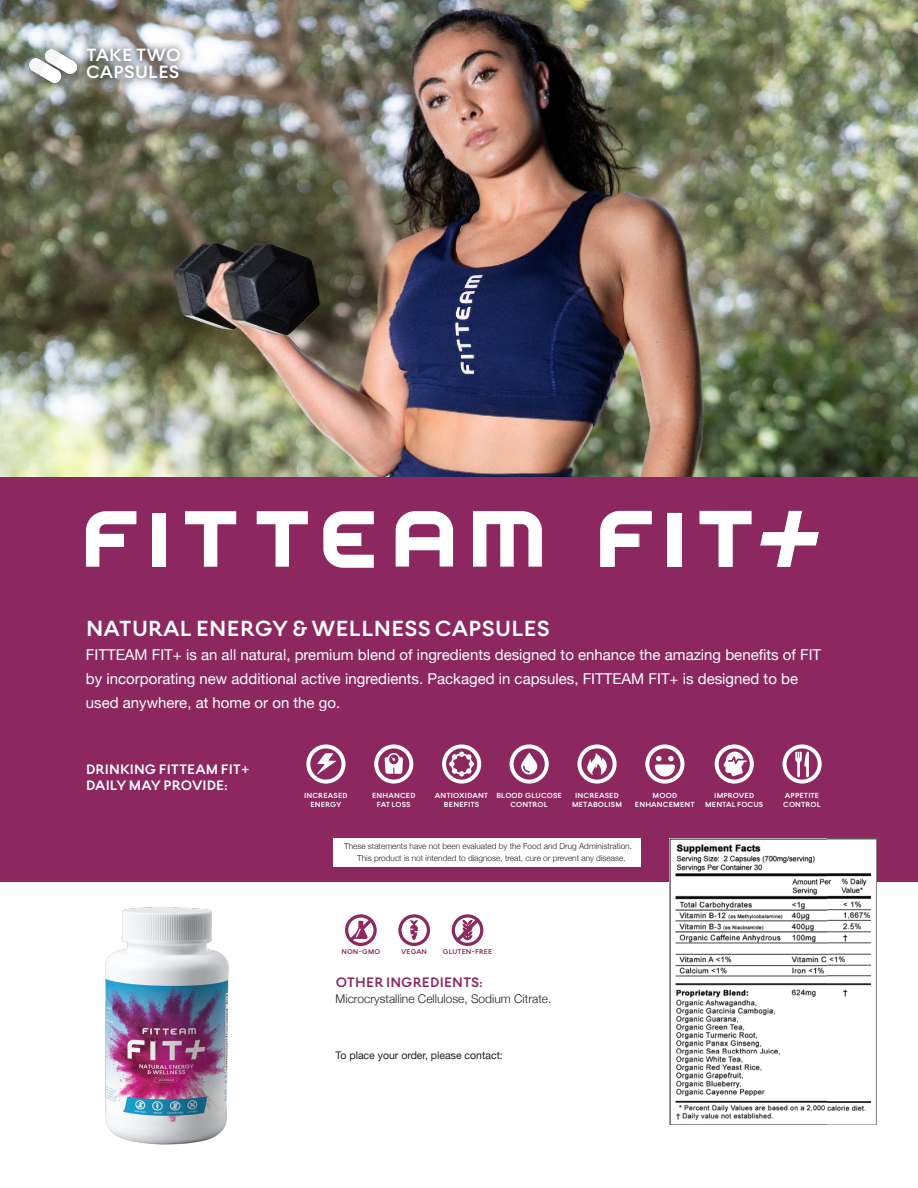
<style>
.page{position:relative;width:918px;height:1188px;background:#fff}
.page>*{position:absolute;margin:0;border:0;box-sizing:border-box;transform-origin:0 0}
.t1{font:700 24px "Firme";letter-spacing:.005em;color:#fff}
.t2{font:700 19.5px "Firme";letter-spacing:.005em;color:#fff}
.t3{font:15px/24px "Helvetica Neue";color:#fff}
.t4{font:700 15px "Firme";letter-spacing:.005em;color:#fff}
.t5{font:700 15px "Firme";letter-spacing:.005em;color:#8c2860}
.t6{font:300 12px "Helvetica Neue";color:#231f20}
.t7{font:10.5px "Helvetica Neue";color:#231f20}
.t8{font:300 8.25px "Helvetica Neue";color:#231f20}
.t9{font:700 8.1px "Firme";letter-spacing:.015em;color:#fff}
.t10{font:700 7.5px "Firme";letter-spacing:.015em;color:#8c2860}
</style>
<div class="page">
<img style="left:0;top:0;width:918px;height:477px">
<svg style="left:85px;top:41px;width:102px;height:44px;background:#9e9e9f"></svg>
<div style="left:0;top:477px;width:918px;height:405px;background:#8c285f"></div>
<svg style="left:373px;top:920px;width:4px;height:21px"></svg>
<svg style="left:398px;top:914px;width:32px;height:32px"></svg>
<svg style="left:452px;top:914px;width:31px;height:32px"></svg>
<svg style="left:306px;top:744px;width:39px;height:40px"></svg>
<svg style="left:374px;top:744px;width:39px;height:40px"></svg>
<svg style="left:442px;top:744px;width:39px;height:40px"></svg>
<svg style="left:510px;top:744px;width:39px;height:40px"></svg>
<svg style="left:577px;top:744px;width:40px;height:40px"></svg>
<svg style="left:645px;top:744px;width:39px;height:40px"></svg>
<svg style="left:715px;top:744px;width:39px;height:40px"></svg>
<svg style="left:783px;top:744px;width:39px;height:40px"></svg>
<svg style="left:396px;top:511px;width:57px;height:56px"></svg>
<svg style="left:473px;top:511px;width:69px;height:56px"></svg>
<svg style="left:323px;top:511px;width:51px;height:57px"></svg>
<svg style="left:257px;top:511px;width:51px;height:56px"></svg>
<svg style="left:185px;top:511px;width:51px;height:56px"></svg>
<div style="left:153px;top:513px;width:13px;height:54px;background:#fff"></div>
<svg style="left:86px;top:511px;width:50px;height:56px"></svg>
<div style="left:333px;top:838px;width:308px;height:29px;background:#fff"></div>
<img style="left:105px;top:907px;width:268px;height:238px">
<img style="left:670px;top:838px;width:207px;height:286px">
<div style="left:20px;top:40px;width:65px;height:51px;background:#231f20;opacity:.41"></div>
<img style="left:29px;top:50px;width:47px;height:32px">
<img style="left:586px;top:471px;width:247px;height:96px">
<p class="t2" style="left:86px;top:44px;width:96px">TAKE TWO</p>
<p class="t2" style="left:86px;top:60px;width:95px">CAPSULES</p>
<p class="t1" style="left:86px;top:614px;width:465px">NATURAL ENERGY &amp; WELLNESS CAPSULES</p>
<p class="t3" style="left:86px;top:643px;width:737px">FITTEAM FIT+ is an all natural, premium blend of ingredients designed to enhance the amazing benefits of FIT by incorporating new additional active ingredients. Packaged in capsules, FITTEAM FIT+ is designed to be used anywhere, at home or on the go.</p>
<p class="t4" style="left:86px;top:761px;width:165px">DRINKING FITTEAM FIT+</p>
<p class="t4" style="left:86px;top:777px;width:143px">DAILY MAY PROVIDE:</p>
<p class="t9" style="left:304px;top:790px;width:45px">INCREASED</p>
<p class="t9" style="left:310px;top:800px;width:33px">ENERGY</p>
<p class="t9" style="left:372px;top:790px;width:45px">ENHANCED</p>
<p class="t9" style="left:377px;top:800px;width:35px">FAT LOSS</p>
<p class="t9" style="left:435px;top:790px;width:55px">ANTIOXIDANT</p>
<p class="t9" style="left:444px;top:800px;width:37px">BENEFITS</p>
<p class="t9" style="left:496px;top:790px;width:67px">BLOOD GLUCOSE</p>
<p class="t9" style="left:510px;top:800px;width:39px">CONTROL</p>
<p class="t9" style="left:575px;top:790px;width:45px">INCREASED</p>
<p class="t9" style="left:572px;top:800px;width:51px">METABOLISM</p>
<p class="t9" style="left:653px;top:790px;width:26px">MOOD</p>
<p class="t9" style="left:635px;top:800px;width:61px">ENHANCEMENT</p>
<p class="t9" style="left:714px;top:790px;width:41px">IMPROVED</p>
<p class="t9" style="left:705px;top:800px;width:60px">MENTAL FOCUS</p>
<p class="t9" style="left:785px;top:790px;width:36px">APPETITE</p>
<p class="t9" style="left:783px;top:800px;width:39px">CONTROL</p>
<p class="t8" style="left:344px;top:840px;width:289px">These statements have not been evaluated by the Food and Drug Administration.</p>
<p class="t8" style="left:357px;top:852px;width:270px">This product is not intended to diagnose, treat, cure or prevent any disease.</p>
<p class="t10" style="left:341px;top:948px;width:40px">NON-GMO</p>
<p class="t10" style="left:401px;top:948px;width:27px">VEGAN</p>
<p class="t10" style="left:443px;top:948px;width:51px">GLUTEN-FREE</p>
<p class="t5" style="left:336px;top:974px;width:148px">OTHER INGREDIENTS:</p>
<p class="t6" style="left:336px;top:989px;width:217px">Microcrystalline Cellulose, Sodium Citrate.</p>
<p class="t7" style="left:336px;top:1048px;width:169px">To place your order, please contact:</p>
</div>
